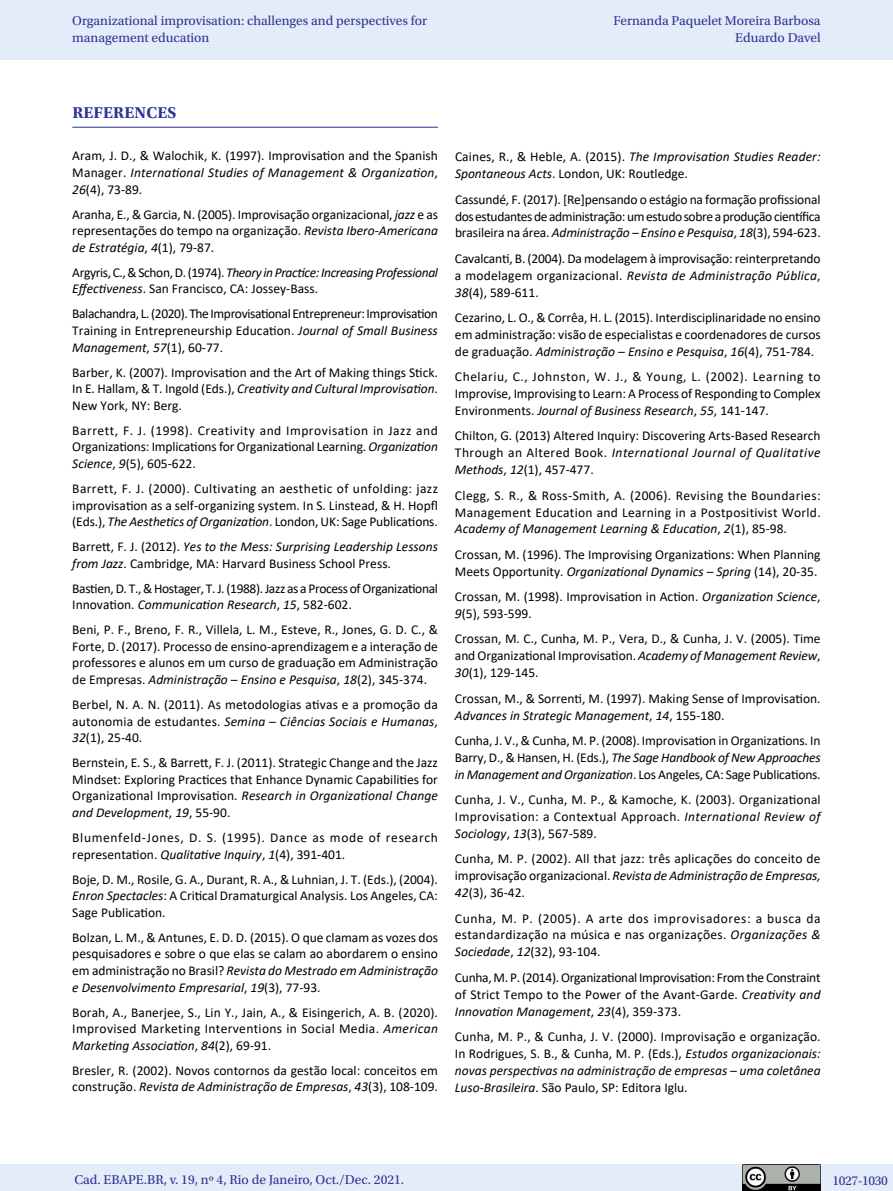
<style>
.page{position:relative;width:893px;height:1191px;background:#fff}
.page>*{position:absolute;margin:0;border:0;box-sizing:border-box;transform-origin:0 0}
.t1{font:700 16.5px "Utopia Std";letter-spacing:.01em;color:#2d3494}
.t2{font:13.5px/17px "Calibri";color:#000;text-align:justify}
.t3{font:13.5px/16.5px "Utopia Std";color:#2d3494}
.t4{font:13.5px/16.5px "Calibri";letter-spacing:-.025em;color:#000}
.t5{font:13.5px/16.5px "Calibri";letter-spacing:.05em;color:#000}
.t6{font:13.5px "Utopia Std";letter-spacing:-.035em;color:#2d3494}
.s1{font-style:italic}
</style>
<div class="page">
<div style="left:0;top:0;width:893px;height:60px;background:#e3ecf8"></div>
<div style="left:0;top:1164px;width:893px;height:27px;background:#e3ecf8"></div>
<img style="left:743px;top:1164px;width:78px;height:27px">
<hr style="left:72px;top:127px;width:366px;height:1px;background:#2d3494">
<p class="t3" style="left:72px;top:13px;width:356px">Organizational improvisation: challenges and perspectives for management education</p>
<p class="t3" style="left:613px;top:13px;width:209px;text-align:right">Fernanda Paquelet Moreira Barbosa<br>Eduardo Davel</p>
<p class="t1" style="left:72px;top:103px;width:106px">REFERENCES</p>
<p class="t2" style="left:72px;top:147px;width:367px;line-height:16.5px">Aram, J. D., &amp; Walochik, K. (1997). Improvisation and the Spanish Manager. <span class="s1">International Studies of Management &amp; Organization</span>, <span class="s1">26</span>(4), 73-89.</p>
<p class="t2" style="left:72px;top:205px;width:367px;line-height:16.5px">Aranha, E., &amp; Garcia, N. (2005). Improvisação organizacional, <span class="s1">jazz</span> e as representações do tempo na organização. <span class="s1">Revista Ibero-Americana de Estratégia</span>, <span class="s1">4</span>(1), 79-87.</p>
<p class="t2" style="left:72px;top:264px;width:367px;line-height:16.5px">Argyris, C., &amp; Schon, D. (1974). <span class="s1">Theory in Practice: Increasing Professional<br>Effectiveness</span>. San Francisco, CA: Jossey-Bass.</p>
<p class="t2" style="left:72px;top:305px;width:367px;line-height:16.5px">Balachandra, L. (2020). The Improvisational Entrepreneur: Improvisation Training in Entrepreneurship Education. <span class="s1">Journal of Small Business Management</span>, <span class="s1">57</span>(1), 60-77.</p>
<p class="t2" style="left:72px;top:363px;width:367px;line-height:16.5px">Barber, K. (2007). Improvisation and the Art of Making things Stick.<br>In E. Hallam, &amp; T. Ingold (Eds.), <span class="s1">Creativity and Cultural Improvisation</span>.<br>New York, NY: Berg.</p>
<p class="t2" style="left:72px;top:422px;width:367px;line-height:16.5px">Barrett, F. J. (1998). Creativity and Improvisation in Jazz and Organizations: Implications for Organizational Learning. <span class="s1">Organization Science</span>, <span class="s1">9</span>(5), 605-622.</p>
<p class="t2" style="left:72px;top:480px;width:367px;line-height:16.5px">Barrett, F. J. (2000). Cultivating an aesthetic of unfolding: jazz improvisation as a self-organizing system. In S. Linstead, &amp; H. Hopfl (Eds.), <span class="s1">The Aesthetics of Organization</span>. London, UK: Sage Publications.</p>
<p class="t2" style="left:72px;top:538px;width:367px;line-height:16.5px">Barrett, F. J. (2012). <span class="s1">Yes to the Mess: Surprising Leadership Lessons from Jazz</span>. Cambridge, MA: Harvard Business School Press.</p>
<p class="t4" style="left:72px;top:579px;width:367px">Bastien, D. T., &amp; Hostager, T. J. (1988). Jazz as a Process of Organizational<br>Innovation. <span class="s1">Communication Research</span>, <span class="s1">15</span>, 582-602.</p>
<p class="t2" style="left:72px;top:621px;width:367px;line-height:16.5px">Beni, P. F., Breno, F. R., Villela, L. M., Esteve, R., Jones, G. D. C., &amp; Forte, D. (2017). Processo de ensino-aprendizagem e a interação de professores e alunos em um curso de graduação em Administração de Empresas. <span class="s1">Administração – Ensino e Pesquisa</span>, <span class="s1">18</span>(2), 345-374.</p>
<p class="t2" style="left:72px;top:696px;width:367px;line-height:16.5px">Berbel, N. A. N. (2011). As metodologias ativas e a promoção da autonomia de estudantes. <span class="s1">Semina – Ciências Sociais e Humanas</span>, <span class="s1">32</span>(1), 25-40.</p>
<p class="t2" style="left:72px;top:754px;width:367px;line-height:16.5px">Bernstein, E. S., &amp; Barrett, F. J. (2011). Strategic Change and the Jazz Mindset: Exploring Practices that Enhance Dynamic Capabilities for Organizational Improvisation. <span class="s1">Research in Organizational Change and Development</span>, <span class="s1">19</span>, 55-90.</p>
<p class="t5" style="left:72px;top:829px;width:367px">Blumenfeld-Jones, D. S. (1995). Dance as mode of research representation. <span class="s1">Qualitative Inquiry</span>, <span class="s1">1</span>(4), 391-401.</p>
<p class="t2" style="left:72px;top:870px;width:367px;line-height:16.5px">Boje, D. M., Rosile, G. A., Durant, R. A., &amp; Luhnian, J. T. (Eds.), (2004).<br><span class="s1">Enron Spectacles</span>: A Critical Dramaturgical Analysis. Los Angeles, CA:<br>Sage Publication.</p>
<p class="t2" style="left:72px;top:928px;width:367px;line-height:16.5px">Bolzan, L. M., &amp; Antunes, E. D. D. (2015). O que clamam as vozes dos pesquisadores e sobre o que elas se calam ao abordarem o ensino em administração no Brasil? <span class="s1">Revista do Mestrado em Administração e Desenvolvimento Empresarial</span>, <span class="s1">19</span>(3), 77-93.</p>
<p class="t2" style="left:72px;top:1003px;width:367px;line-height:16.5px">Borah, A., Banerjee, S., Lin Y., Jain, A., &amp; Eisingerich, A. B. (2020).<br>Improvised Marketing Interventions in Social Media. <span class="s1">American Marketing Association</span>, <span class="s1">84</span>(2), 69-91.</p>
<p class="t2" style="left:72px;top:1061px;width:367px;line-height:16.5px">Bresler, R. (2002). Novos contornos da gestão local: conceitos em construção. <span class="s1">Revista de Administração de Empresas</span>, <span class="s1">43</span>(3), 108-109.</p>
<p class="t2" style="left:455px;top:148px;width:367px">Caines, R., &amp; Heble, A. (2015). <span class="s1">The Improvisation Studies Reader:<br>Spontaneous Acts</span>. London, UK: Routledge.</p>
<p class="t2" style="left:455px;top:190px;width:367px">Cassundé, F. (2017). [Re]pensando o estágio na formação profissional dos estudantes de administração: um estudo sobre a produção científica brasileira na área. <span class="s1">Administração – Ensino e Pesquisa</span>, <span class="s1">18</span>(3), 594-623.</p>
<p class="t2" style="left:455px;top:249px;width:367px">Cavalcanti, B. (2004). Da modelagem à improvisação: reinterpretando a modelagem organizacional. <span class="s1">Revista de Administração Pública</span>, <span class="s1">38</span>(4), 589-611.</p>
<p class="t2" style="left:455px;top:309px;width:367px">Cezarino, L. O., &amp; Corrêa, H. L. (2015). Interdisciplinaridade no ensino em administração: visão de especialistas e coordenadores de cursos de graduação. <span class="s1">Administração – Ensino e Pesquisa</span>, <span class="s1">16</span>(4), 751-784.</p>
<p class="t2" style="left:455px;top:368px;width:367px">Chelariu, C., Johnston, W. J., &amp; Young, L. (2002). Learning to Improvise, Improvising to Learn: A Process of Responding to Complex Environments. <span class="s1">Journal of Business Research</span>, <span class="s1">55</span>, 141-147.</p>
<p class="t2" style="left:455px;top:427px;width:367px">Chilton, G. (2013) Altered Inquiry: Discovering Arts-Based Research Through an Altered Book. <span class="s1">International Journal of Qualitative Methods</span>, <span class="s1">12</span>(1), 457-477.</p>
<p class="t2" style="left:455px;top:486px;width:367px">Clegg, S. R., &amp; Ross-Smith, A. (2006). Revising the Boundaries:<br>Management Education and Learning in a Postpositivist World.<br><span class="s1">Academy of Management Learning &amp; Education</span>, <span class="s1">2</span>(1), 85-98.</p>
<p class="t2" style="left:455px;top:545px;width:367px">Crossan, M. (1996). The Improvising Organizations: When Planning<br>Meets Opportunity. <span class="s1">Organizational Dynamics – Spring</span> (14), 20-35.</p>
<p class="t2" style="left:455px;top:588px;width:367px">Crossan, M. (1998). Improvisation in Action. <span class="s1">Organization Science</span>,<br><span class="s1">9</span>(5), 593-599.</p>
<p class="t2" style="left:455px;top:630px;width:367px">Crossan, M. C., Cunha, M. P., Vera, D., &amp; Cunha, J. V. (2005). Time and Organizational Improvisation. <span class="s1">Academy of Management Review</span>, <span class="s1">30</span>(1), 129-145.</p>
<p class="t2" style="left:455px;top:689px;width:367px">Crossan, M., &amp; Sorrenti, M. (1997). Making Sense of Improvisation.<br><span class="s1">Advances in Strategic Management</span>, <span class="s1">14</span>, 155-180.</p>
<p class="t2" style="left:455px;top:731px;width:367px">Cunha, J. V., &amp; Cunha, M. P. (2008). Improvisation in Organizations. In Barry, D., &amp; Hansen, H. (Eds.), <span class="s1">The Sage Handbook of New Approaches in Management and Organization</span>. Los Angeles, CA: Sage Publications.</p>
<p class="t2" style="left:455px;top:791px;width:367px">Cunha, J. V., Cunha, M. P., &amp; Kamoche, K. (2003). Organizational Improvisation: a Contextual Approach. <span class="s1">International Review of Sociology</span>, <span class="s1">13</span>(3), 567-589.</p>
<p class="t2" style="left:455px;top:850px;width:367px">Cunha, M. P. (2002). All that jazz: três aplicações do conceito de improvisação organizacional. <span class="s1">Revista de Administração de Empresas, 42</span>(3), 36-42.</p>
<p class="t2" style="left:455px;top:909px;width:367px">Cunha, M. P. (2005). A arte dos improvisadores: a busca da estandardização na música e nas organizações. <span class="s1">Organizações &amp; Sociedade</span>, <span class="s1">12</span>(32), 93-104.</p>
<p class="t2" style="left:455px;top:968px;width:367px">Cunha, M. P. (2014). Organizational Improvisation: From the Constraint of Strict Tempo to the Power of the Avant-Garde. <span class="s1">Creativity and Innovation Management</span>, <span class="s1">23</span>(4), 359-373.</p>
<p class="t2" style="left:455px;top:1027px;width:367px">Cunha, M. P., &amp; Cunha, J. V. (2000). Improvisação e organização.<br>In Rodrigues, S. B., &amp; Cunha, M. P. (Eds.), <span class="s1">Estudos organizacionais: novas perspectivas na administração de empresas – uma coletânea Luso-Brasileira</span>. São Paulo, SP: Editora Iglu.</p>
<p class="t3" style="left:74px;top:1171px;width:332px">Cad. EBAPE.BR, v. 19, nº 4, Rio de Janeiro, Oct./Dec. 2021.</p>
<p class="t6" style="left:832px;top:1173px;width:57px">1027-1030</p>
</div>
